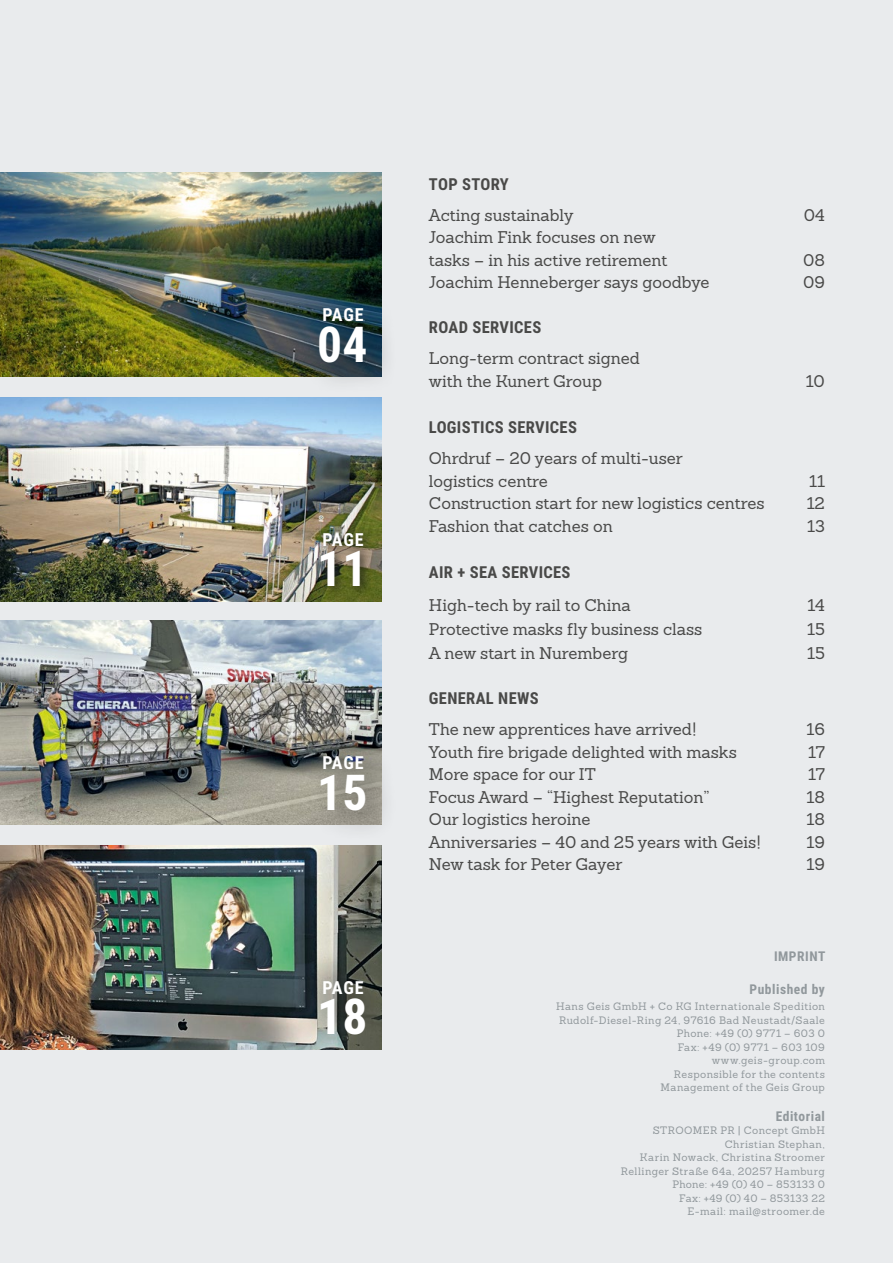
<style>
.page{position:relative;width:893px;height:1263px;background:#e9ebed}
.page>*{position:absolute;margin:0;border:0;box-sizing:border-box;transform-origin:0 0}
.t1{font:700 49.5px "Roboto Condensed";color:#fff}
.t2{font:700 18px "Roboto Condensed";letter-spacing:.04em;color:#fff}
.t3{font:16.5px/22.5px "Sanchez Slab";color:#494948}
.t4{font:700 16.5px "Roboto Condensed";letter-spacing:.02em;color:#494948}
.t5{font:700 13.5px "Roboto Condensed";letter-spacing:.04em;color:#91989c}
.t6{font:10.5px/13.5px "Sanchez Slab";letter-spacing:.04em;color:#91989c;text-align:right}
</style>
<div class="page">
<img style="left:0;top:397px;width:381px;height:204px">
<img style="left:0;top:172px;width:381px;height:204px">
<img style="left:0;top:845px;width:381px;height:204px">
<img style="left:0;top:621px;width:381px;height:204px">
<div style="left:308px;top:742px;width:89px;height:100px;background:#1a1a18;opacity:.5"></div>
<div style="left:290px;top:949px;width:88px;height:98px;background:#1a1a18;opacity:.53"></div>
<div style="left:306px;top:295px;width:91px;height:99px;background:#1a1a18;opacity:.51"></div>
<div style="left:315px;top:527px;width:60px;height:71px;background:#1a1a18;opacity:.77"></div>
<p class="t2" style="left:322px;top:302px;width:43px">PAGE</p>
<h1 class="t1" style="left:317px;top:310px;width:52px">04</h1>
<p class="t2" style="left:322px;top:527px;width:43px">PAGE</p>
<h1 class="t1" style="left:317px;top:534px;width:52px">11</h1>
<p class="t2" style="left:322px;top:750px;width:43px">PAGE</p>
<h1 class="t1" style="left:317px;top:757px;width:52px">15</h1>
<p class="t2" style="left:322px;top:975px;width:43px">PAGE</p>
<h1 class="t1" style="left:317px;top:982px;width:52px">18</h1>
<p class="t4" style="left:429px;top:172px;width:81px">TOP STORY</p>
<p class="t3" style="left:429px;top:203px;width:146px">Acting sustainably</p>
<p class="t3" style="left:804px;top:203px;width:23px">04</p>
<p class="t3" style="left:429px;top:226px;width:240px">Joachim Fink focuses on new tasks – in his active retirement</p>
<p class="t3" style="left:803px;top:248px;width:23px">08</p>
<p class="t3" style="left:429px;top:271px;width:282px">Joachim Henneberger says goodbye</p>
<p class="t3" style="left:803px;top:271px;width:23px">09</p>
<p class="t4" style="left:429px;top:316px;width:114px">ROAD SERVICES</p>
<p class="t3" style="left:429px;top:347px;width:212px">Long-term contract signed with the Kunert Group</p>
<p class="t3" style="left:806px;top:369px;width:21px">10</p>
<p class="t4" style="left:429px;top:416px;width:149px">LOGISTICS SERVICES</p>
<p class="t3" style="left:429px;top:447px;width:255px">Ohrdruf – 20 years of multi-user logistics centre</p>
<p class="t3" style="left:809px;top:469px;width:17px">11</p>
<p class="t3" style="left:429px;top:492px;width:337px">Construction start for new logistics centres</p>
<p class="t3" style="left:807px;top:492px;width:20px">12</p>
<p class="t3" style="left:429px;top:514px;width:185px">Fashion that catches on</p>
<p class="t3" style="left:807px;top:514px;width:19px">13</p>
<p class="t4" style="left:429px;top:561px;width:143px">AIR + SEA SERVICES</p>
<p class="t3" style="left:429px;top:593px;width:203px">High-tech by rail to China</p>
<p class="t3" style="left:807px;top:593px;width:19px">14</p>
<p class="t3" style="left:429px;top:617px;width:275px">Protective masks fly business class</p>
<p class="t3" style="left:807px;top:617px;width:19px">15</p>
<p class="t3" style="left:429px;top:641px;width:200px">A new start in Nuremberg</p>
<p class="t3" style="left:807px;top:641px;width:19px">15</p>
<p class="t4" style="left:429px;top:686px;width:111px">GENERAL NEWS</p>
<p class="t3" style="left:429px;top:718px;width:269px">The new apprentices have arrived!</p>
<p class="t3" style="left:806px;top:718px;width:20px">16</p>
<p class="t3" style="left:429px;top:740px;width:309px">Youth fire brigade delighted with masks</p>
<p class="t3" style="left:808px;top:740px;width:18px">17</p>
<p class="t3" style="left:429px;top:763px;width:168px">More space for our IT</p>
<p class="t3" style="left:808px;top:763px;width:18px">17</p>
<p class="t3" style="left:429px;top:785px;width:282px">Focus Award – “Highest Reputation”</p>
<p class="t3" style="left:806px;top:785px;width:20px">18</p>
<p class="t3" style="left:429px;top:808px;width:163px">Our logistics heroine</p>
<p class="t3" style="left:806px;top:808px;width:20px">18</p>
<p class="t3" style="left:429px;top:830px;width:333px">Anniversaries – 40 and 25 years with Geis!</p>
<p class="t3" style="left:806px;top:830px;width:20px">19</p>
<p class="t3" style="left:429px;top:853px;width:195px">New task for Peter Gayer</p>
<p class="t3" style="left:806px;top:853px;width:20px">19</p>
<p class="t5" style="left:774px;top:947px;width:53px">IMPRINT</p>
<p class="t5" style="left:749px;top:979px;width:77px">Published by</p>
<p class="t6" style="left:556px;top:999px;width:270px">Hans Geis GmbH + Co KG Internationale Spedition<br>Rudolf-Diesel-Ring 24, 97616 Bad Neustadt/Saale<br>Phone: +49 (0) 9771 – 603 0<br>Fax: +49 (0) 9771 – 603 109<br>www.geis-group.com<br>Responsible for the contents<br>Management of the Geis Group</p>
<p class="t5" style="left:776px;top:1106px;width:51px">Editorial</p>
<p class="t6" style="left:621px;top:1123px;width:206px">STROOMER PR | Concept GmbH<br>Christian Stephan,<br>Karin Nowack, Christina Stroomer<br>Rellinger Straße 64a, 20257 Hamburg<br>Phone: +49 (0) 40 – 853133 0<br>Fax: +49 (0) 40 – 853133 22<br>E-mail: mail@stroomer.de</p>
</div>
